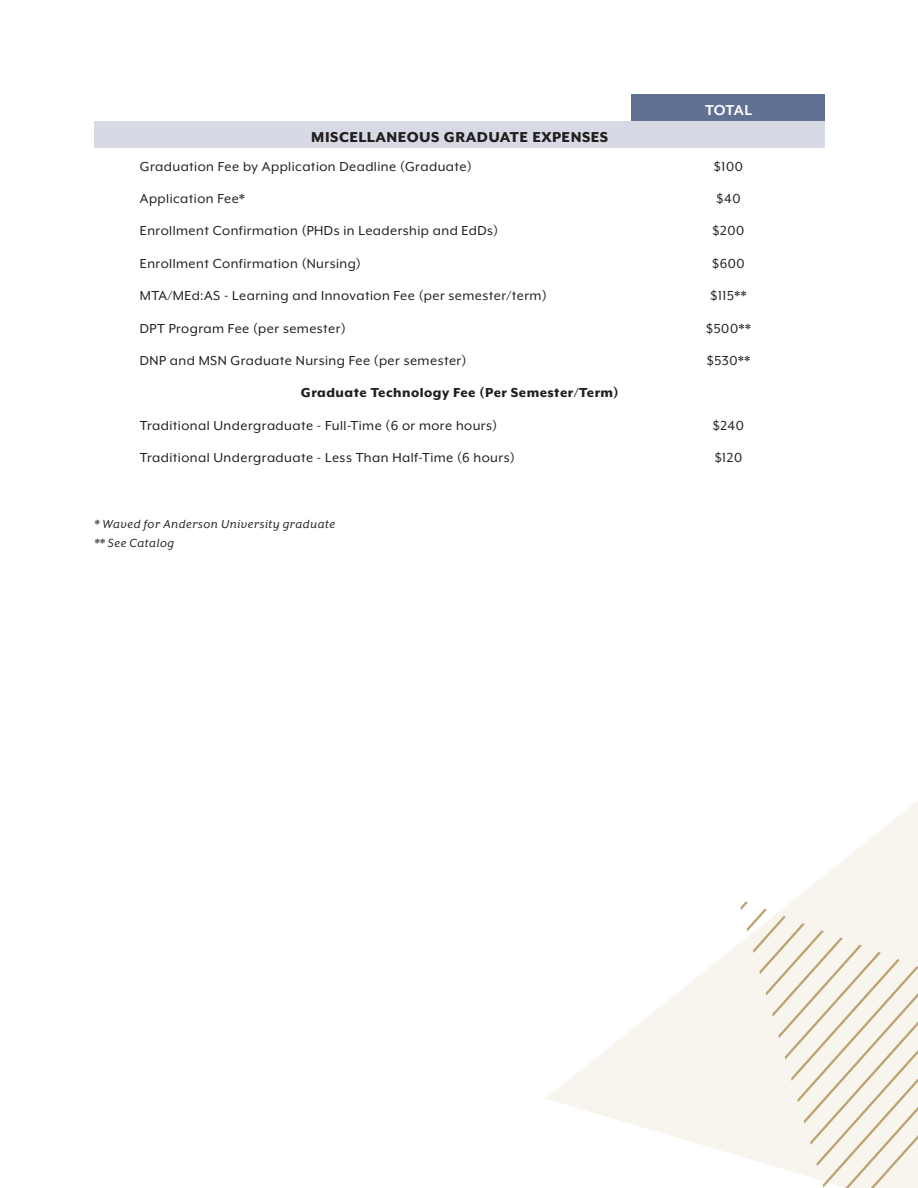
<style>
.page{position:relative;width:918px;height:1188px;background:#fff}
.page>*{position:absolute;margin:0;border:0;box-sizing:border-box;transform-origin:0 0}
.t1{font:800 16.5px "Mr Eaves XL Mod OT";letter-spacing:.03em;color:#231f20}
.t2{font:700 16.5px "Mr Eaves XL Mod OT";letter-spacing:-.005em;color:#fff}
.t3{font:15px "Mr Eaves XL Mod OT";letter-spacing:.03em;color:#231f20}
.t4{font:800 15px "Mr Eaves XL Mod OT";letter-spacing:.03em;color:#231f20}
.t5{font:italic 13.5px "Mr Eaves XL San OT";letter-spacing:.04em;color:#231f20}
</style>
<div class="page">
<div style="left:632px;top:94px;width:193px;height:28px;background:#617193"></div>
<div style="left:94px;top:122px;width:731px;height:26px;background:#d7dae4"></div>
<svg style="left:546px;top:801px;width:372px;height:354px"></svg>
<svg style="left:738px;top:899px;width:180px;height:289px"></svg>
<p class="t2" style="left:705px;top:101px;width:48px">TOTAL</p>
<p class="t1" style="left:311px;top:128px;width:299px">MISCELLANEOUS GRADUATE EXPENSES</p>
<p class="t3" style="left:140px;top:159px;width:333px">Graduation Fee by Application Deadline (Graduate)</p>
<p class="t3" style="left:714px;top:159px;width:30px">$100</p>
<p class="t3" style="left:140px;top:191px;width:107px">Application Fee*</p>
<p class="t3" style="left:716px;top:191px;width:26px">$40</p>
<p class="t3" style="left:140px;top:223px;width:360px">Enrollment Confirmation (PHDs in Leadership and EdDs)</p>
<p class="t3" style="left:713px;top:223px;width:33px">$200</p>
<p class="t3" style="left:140px;top:256px;width:223px">Enrollment Confirmation (Nursing)</p>
<p class="t3" style="left:712px;top:256px;width:34px">$600</p>
<p class="t3" style="left:140px;top:288px;width:408px">MTA/MEd:AS - Learning and Innovation Fee (per semester/term)</p>
<p class="t3" style="left:710px;top:288px;width:38px">$115**</p>
<p class="t3" style="left:140px;top:321px;width:207px">DPT Program Fee (per semester)</p>
<p class="t3" style="left:706px;top:321px;width:46px">$500**</p>
<p class="t3" style="left:140px;top:353px;width:328px">DNP and MSN Graduate Nursing Fee (per semester)</p>
<p class="t3" style="left:707px;top:353px;width:45px">$530**</p>
<p class="t4" style="left:301px;top:385px;width:319px">Graduate Technology Fee (Per Semester/Term)</p>
<p class="t3" style="left:140px;top:418px;width:359px">Traditional Undergraduate - Full-Time (6 or more hours)</p>
<p class="t3" style="left:713px;top:418px;width:33px">$240</p>
<p class="t3" style="left:140px;top:450px;width:376px">Traditional Undergraduate - Less Than Half-Time (6 hours)</p>
<p class="t3" style="left:715px;top:450px;width:29px">$120</p>
<p class="t5" style="left:94px;top:517px;width:242px">* Waved for Anderson University graduate</p>
<p class="t5" style="left:94px;top:537px;width:81px">** See Catalog</p>
</div>
